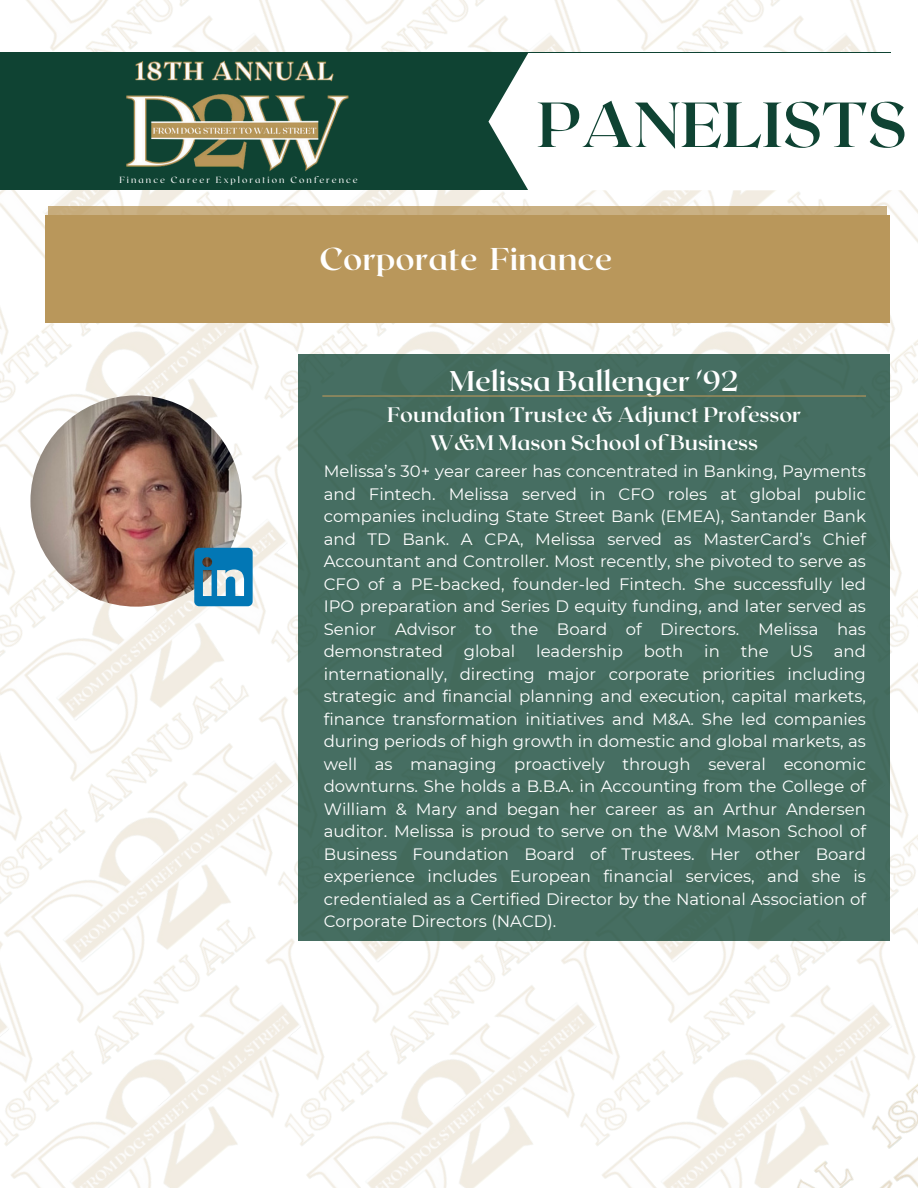
<style>
.page{position:relative;width:918px;height:1188px;background:#fff}
.page>*{position:absolute;margin:0;border:0;box-sizing:border-box;transform-origin:0 0}
.t1{font:700 63.45px "Roxborough CF";color:#0f4333}
.t2{font:700 31.5px "Roxborough CF";color:#fff}
.t3{font:700 28.5px "Roxborough CF";color:#fff}
.t4{font:700 21px/28.2px "Roxborough CF";color:#fff;text-align:center}
.t5{font:16.5px/22.5px "Montserrat";color:#fff;text-align:justify}
.t6{font:9px "Roxborough CF";letter-spacing:.23em;color:#fff}
</style>
<div class="page">
<img style="left:95px;top:563px;width:204px;height:59px">
<img style="left:95px;top:622px;width:204px;height:242px">
<img style="left:384px;top:323px;width:137px;height:31px">
<img style="left:521px;top:323px;width:295px;height:31px">
<img style="left:89px;top:323px;width:295px;height:240px">
<img style="left:523px;top:190px;width:283px;height:16px">
<img style="left:89px;top:190px;width:288px;height:16px">
<img style="left:371px;top:0;width:136px;height:53px">
<img style="left:507px;top:0;width:302px;height:53px">
<img style="left:82px;top:0;width:289px;height:53px">
<img style="left:404px;top:940px;width:137px;height:248px">
<img style="left:541px;top:940px;width:292px;height:166px">
<img style="left:0;top:864px;width:404px;height:324px">
<img style="left:0;top:625px;width:102px;height:426px">
<img style="left:816px;top:321px;width:102px;height:59px">
<img style="left:890px;top:380px;width:28px;height:240px">
<img style="left:809px;top:0;width:109px;height:321px">
<img style="left:0;top:379px;width:95px;height:427px">
<img style="left:0;top:190px;width:89px;height:375px">
<img style="left:0;top:0;width:82px;height:322px">
<img style="left:830px;top:620px;width:88px;height:426px">
<img style="left:833px;top:867px;width:85px;height:239px">
<img style="left:554px;top:1106px;width:364px;height:82px">
<div style="left:0;top:53px;width:890px;height:137px;background:#0f4333"></div>
<div style="left:489px;top:53px;width:429px;height:137px;background:#fff"></div>
<div style="left:45px;top:215px;width:844px;height:108px;background:#b9975b"></div>
<div style="left:49px;top:206px;width:838px;height:115px;background:#b9975b"></div>
<img style="left:126px;top:60px;width:223px;height:112px">
<div style="left:299px;top:354px;width:591px;height:586px;background:#466e62"></div>
<img style="left:30px;top:395px;width:212px;height:212px;border-radius:50%">
<svg style="left:194px;top:548px;width:59px;height:58px;background:#388db9"></svg>
<hr style="left:322px;top:395px;width:544px;height:2px;background:#b9975b">
<p class="t6" style="left:119px;top:174px;width:240px">Finance Career Exploration Conference</p>
<p class="t1" style="left:537px;top:84px;width:372px">PANELISTS</p>
<p class="t2" style="left:320px;top:238px;width:294px">Corporate Finance</p>
<p class="t3" style="left:449px;top:362px;width:291px">Melissa Ballenger '92</p>
<p class="t4" style="left:387px;top:400px;width:416px">Foundation Trustee &amp; Adjunct Professor<br>W&amp;M Mason School of Business</p>
<p class="t5" style="left:324px;top:460px;width:544px">Melissa’s 30+ year career has concentrated in Banking, Payments and Fintech. Melissa served in CFO roles at global public companies including State Street Bank (EMEA), Santander Bank and TD Bank. A CPA, Melissa served as MasterCard’s Chief Accountant and Controller. Most recently, she pivoted to serve as CFO of a PE-backed, founder-led Fintech. She successfully led IPO preparation and Series D equity funding, and later served as Senior Advisor to the Board of Directors. Melissa has demonstrated</p>
<p class="t5" style="left:324px;top:640px;width:544px;text-indent:510px">and internationally, directing major corporate priorities including strategic and financial planning and execution, capital markets, finance transformation initiatives and M&amp;A. She led companies during periods of high growth in domestic and global markets, as well as managing proactively through several economic downturns. She holds a B.B.A. in Accounting from the College of William &amp; Mary and began her career as an Arthur Andersen auditor. Melissa is proud to serve on the W&amp;M Mason School of Business Foundation Board of Trustees. Her other Board experience includes European financial services, and she is credentialed as a Certified Director by the National Association of Corporate Directors (NACD).</p>
<p class="t5" style="left:464px;top:640px;width:53px">global</p>
<p class="t5" style="left:536px;top:640px;width:88px">leadership</p>
<p class="t5" style="left:644px;top:640px;width:41px">both</p>
<p class="t5" style="left:704px;top:640px;width:17px">in</p>
<p class="t5" style="left:741px;top:640px;width:29px">the</p>
<p class="t5" style="left:790px;top:640px;width:25px">US</p>
</div>
